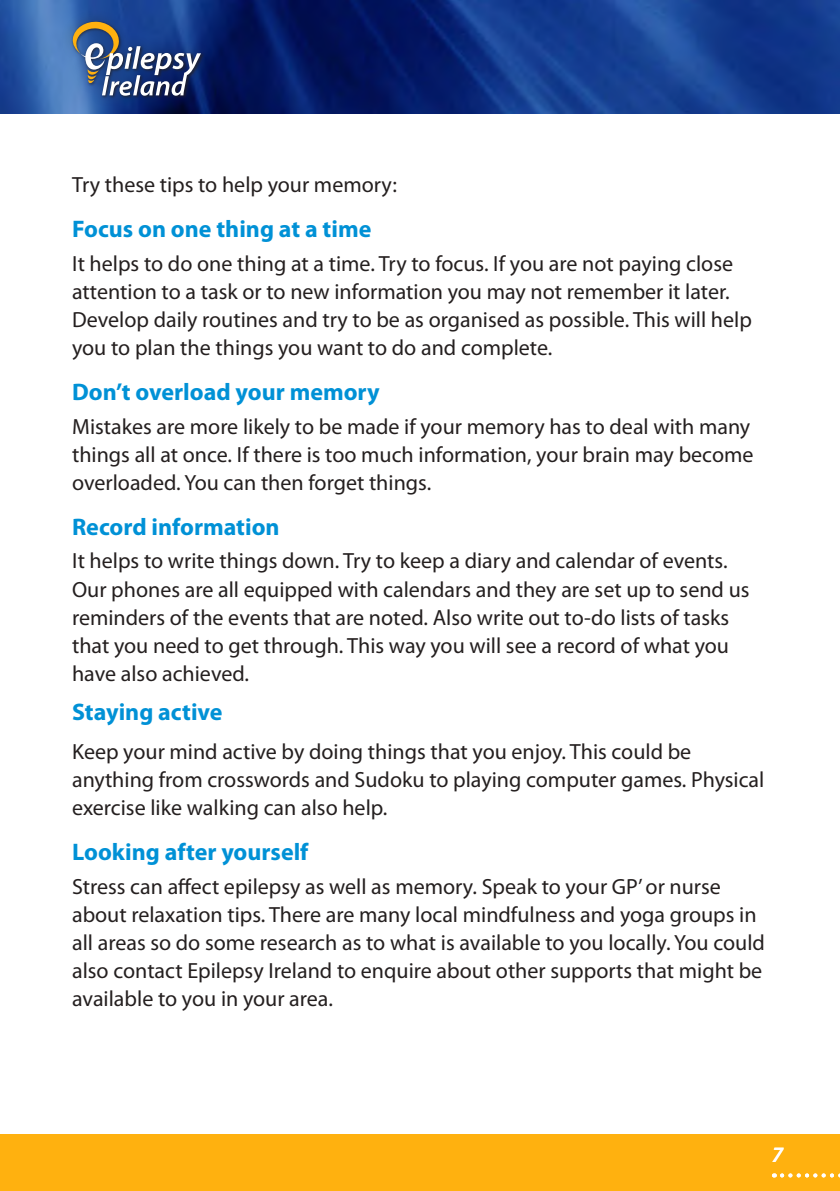
<style>
.page{position:relative;width:840px;height:1191px;background:#fff}
.page>*{position:absolute;margin:0;border:0;box-sizing:border-box;transform-origin:0 0}
.t1{font:700 24px "Myriad Pro";color:#0091d6}
.t2{font:22px/28px "Myriad Pro";color:#241f1f}
.t3{font:italic 600 22px "Myriad Pro";color:#fff}
</style>
<div class="page">
<div style="left:0;top:1134px;width:839px;height:57px;background:#ffb10f"></div>
<svg style="left:781px;top:1173px;width:59px;height:4px"></svg>
<img style="left:0;top:0;width:839px;height:113px">
<div style="left:60px;top:9px;width:152px;height:99px;background:#241f1f;opacity:.35"></div>
<img style="left:201px;top:23px;width:4px;height:61px">
<svg style="left:72px;top:21px;width:129px;height:75px;background:#516792"></svg>
<p class="t2" style="left:72px;top:171px;width:326px">Try these tips to help your memory:</p>
<p class="t1" style="left:72px;top:214px;width:300px">Focus on one thing at a time</p>
<p class="t2" style="left:72px;top:249px;width:681px">It helps to do one thing at a time. Try to focus. If you are not paying close attention to a task or to new information you may not remember it later.<br>Develop daily routines and try to be as organised as possible. This will help you to plan the things you want to do and complete.</p>
<p class="t1" style="left:72px;top:376px;width:309px">Don’t overload your memory</p>
<p class="t2" style="left:72px;top:412px;width:682px">Mistakes are more likely to be made if your memory has to deal with many things all at once. If there is too much information, your brain may become overloaded. You can then forget things.</p>
<p class="t1" style="left:72px;top:511px;width:209px">Record information</p>
<p class="t2" style="left:72px;top:547px;width:678px">It helps to write things down. Try to keep a diary and calendar of events.<br>Our phones are all equipped with calendars and they are set up to send us reminders of the events that are noted. Also write out to-do lists of tasks that you need to get through. This way you will see a record of what you have also achieved.</p>
<p class="t1" style="left:72px;top:696px;width:152px">Staying active</p>
<p class="t2" style="left:72px;top:737px;width:693px">Keep your mind active by doing things that you enjoy. This could be anything from crosswords and Sudoku to playing computer games. Physical exercise like walking can also help.</p>
<p class="t1" style="left:72px;top:836px;width:238px">Looking after yourself</p>
<p class="t2" style="left:72px;top:872px;width:694px">Stress can affect epilepsy as well as memory. Speak to your GP’ or nurse about relaxation tips. There are many local mindfulness and yoga groups in all areas so do some research as to what is available to you locally. You could also contact Epilepsy Ireland to enquire about other supports that might be available to you in your area.</p>
<p class="t3" style="left:771px;top:1140px;width:13px">7</p>
</div>
